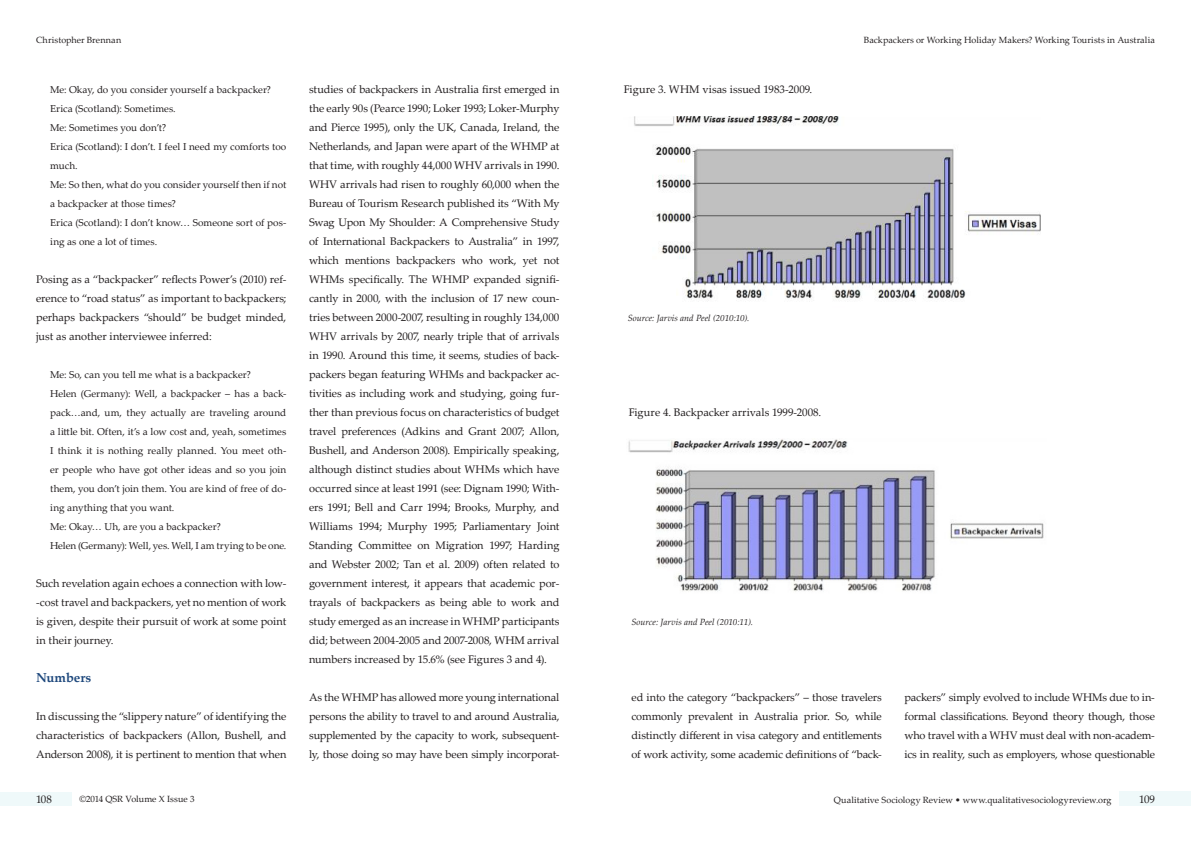
<style>
.page{position:relative;width:1191px;height:842px;background:#fff}
.page>*{position:absolute;margin:0;border:0;box-sizing:border-box;transform-origin:0 0}
.t1{font:700 13px "Palatino Linotype";letter-spacing:-.01em;color:#1f497d}
.t2{font:11px/19px "Palatino Linotype";letter-spacing:-.005em;color:#231f20;text-align:justify}
.t3{font:10px/19px "Palatino Linotype";color:#231f20}
.t4{font:9px "Palatino Linotype";color:#231f20}
.t5{font:italic 9px "Palatino Linotype";color:#231f20}
</style>
<div class="page">
<div style="left:1119px;top:791px;width:72px;height:15px;background:#eff9fa"></div>
<div style="left:0;top:793px;width:72px;height:13px;background:#eff9fa"></div>
<img style="left:634px;top:116px;width:406px;height:185px">
<img style="left:628px;top:439px;width:416px;height:153px">
<p class="t4" style="left:36px;top:34px;width:87px">Christopher Brennan</p>
<p class="t4" style="left:864px;top:33px;width:292px">Backpackers or Working Holiday Makers? Working Tourists in Australia</p>
<p class="t3" style="left:50px;top:80px;width:238px">Me: Okay, do you consider yourself a backpacker?<br>Erica (Scotland): Sometimes.<br>Me: Sometimes you don’t?<br>Erica (Scotland): I don’t. I feel I need my comforts too much.<br>Me: So then, what do you consider yourself then if not a backpacker at those times?<br>Erica (Scotland): I don’t know… Someone sort of pos&shy;ing as one a lot of times.</p>
<p class="t2" style="left:36px;top:269px;width:252px">Posing as a “backpacker” reflects Power’s (2010) ref&shy;erence to “road status” as important to backpackers; perhaps backpackers “should” be budget minded, just as another interviewee inferred:</p>
<p class="t3" style="left:50px;top:365px;width:238px">Me: So, can you tell me what is a backpacker?<br>Helen (Germany): Well, a backpacker – has a back&shy;pack…and, um, they actually are traveling around a little bit. Often, it’s a low cost and, yeah, sometimes I think it is nothing really planned. You meet oth&shy;er people who have got other ideas and so you join them, you don’t join them. You are kind of free of do&shy;ing anything that you want.<br>Me: Okay… Uh, are you a backpacker?<br>Helen (Germany): Well, yes. Well, I am trying to be one.</p>
<p class="t2" style="left:36px;top:573px;width:252px">Such revelation again echoes a connection with low--cost travel and backpackers, yet no mention of work is given, despite their pursuit of work at some point in their journey.</p>
<p class="t1" style="left:36px;top:668px;width:57px">Numbers</p>
<p class="t2" style="left:36px;top:706px;width:252px">In discussing the “slippery nature” of identifying the characteristics of backpackers (Allon, Bushell, and Anderson 2008), it is pertinent to mention that when</p>
<p class="t2" style="left:309px;top:79px;width:252px">studies of backpackers in Australia first emerged in the early 90s (Pearce 1990; Loker 1993; Loker-Murphy and Pierce 1995), only the UK, Canada, Ireland, the Netherlands, and Japan were apart of the WHMP at that time, with roughly 44,000 WHV arrivals in 1990.<br>WHV arrivals had risen to roughly 60,000 when the Bureau of Tourism Research published its “With My Swag Upon My Shoulder: A Comprehensive Study of International Backpackers to Australia” in 1997, which mentions backpackers who work, yet not WHMs specifically. The WHMP expanded signifi&shy;cantly in 2000, with the inclusion of 17 new coun&shy;tries between 2000-2007, resulting in roughly 134,000<br>WHV arrivals by 2007, nearly triple that of arrivals in 1990. Around this time, it seems, studies of back&shy;packers began featuring WHMs and backpacker ac&shy;tivities as including work and studying, going fur&shy;ther than previous focus on characteristics of budget travel preferences (Adkins and Grant 2007; Allon, Bushell, and Anderson 2008). Empirically speaking, although distinct studies about WHMs which have occurred since at least 1991 (see: Dignam 1990; With&shy;ers 1991; Bell and Carr 1994; Brooks, Murphy, and Williams 1994; Murphy 1995; Parliamentary Joint Standing Committee on Migration 1997; Harding and Webster 2002; Tan et al. 2009) often related to government interest, it appears that academic por&shy;trayals of backpackers as being able to work and study emerged as an increase in WHMP participants did; between 2004-2005 and 2007-2008, WHM arrival numbers increased by 15.6% (see Figures 3 and 4).</p>
<p class="t2" style="left:309px;top:687px;width:252px">As the WHMP has allowed more young international persons the ability to travel to and around Australia, supplemented by the capacity to work, subsequent&shy;ly, those doing so may have been simply incorporat-</p>
<p class="t2" style="left:624px;top:79px;width:190px">Figure 3. WHM visas issued 1983-2009.</p>
<p class="t5" style="left:627px;top:312px;width:123px">Source: Jarvis and Peel (2010:10).</p>
<p class="t2" style="left:628px;top:402px;width:194px">Figure 4. Backpacker arrivals 1999-2008.</p>
<p class="t5" style="left:631px;top:616px;width:123px">Source: Jarvis and Peel (2010:11).</p>
<p class="t2" style="left:631px;top:687px;width:252px">ed into the category “backpackers” – those travelers commonly prevalent in Australia prior. So, while distinctly different in visa category and entitlements of work activity, some academic definitions of “back-</p>
<p class="t2" style="left:904px;top:687px;width:252px">packers” simply evolved to include WHMs due to in&shy;formal classifications. Beyond theory though, those who travel with a WHV must deal with non-academ&shy;ics in reality, such as employers, whose questionable</p>
<p class="t2" style="left:36px;top:789px;width:17px">108</p>
<p class="t4" style="left:79px;top:792px;width:117px">©2014 QSR Volume X Issue 3</p>
<p class="t4" style="left:834px;top:793px;width:279px">Qualitative Sociology Review • www.qualitativesociologyreview.org</p>
<p class="t2" style="left:1139px;top:790px;width:17px">109</p>
</div>
